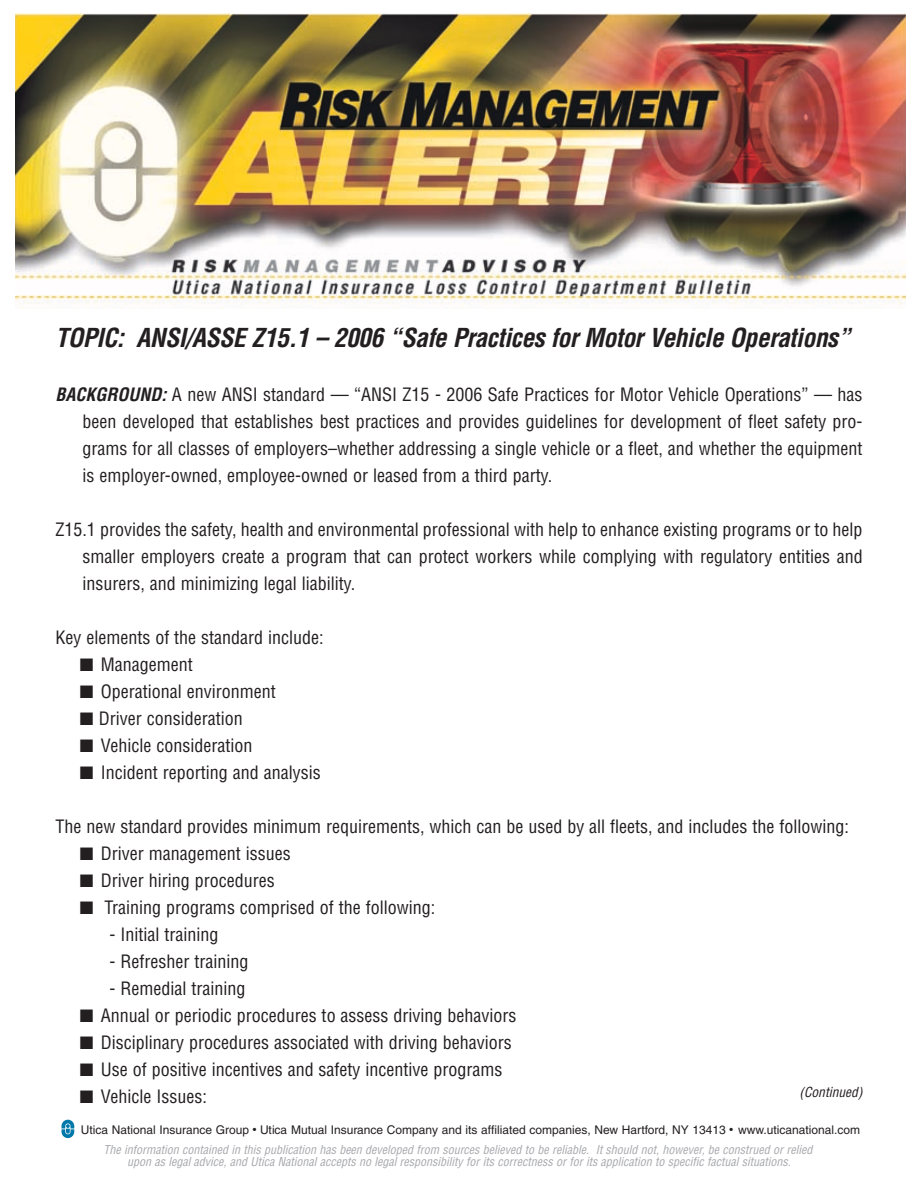
<style>
.page{position:relative;width:918px;height:1188px;background:#fff}
.page>*{position:absolute;margin:0;border:0;box-sizing:border-box;transform-origin:0 0}
.t1{font:italic 700 condensed 25.5px "Helvetica";letter-spacing:-.02em;color:#231f20}
.t2{font:condensed 18px/27px "Helvetica";color:#231f20;text-align:justify}
.t3{font:italic condensed 13.5px "Helvetica";color:#231f20}
.t4{font:italic condensed 12px/12px "Helvetica";color:#a8a9ad;text-align:center}
.t5{font:12px "Helvetica";color:#231f20}
.s1{font-weight:700;font-style:italic}
</style>
<div class="page">
<img style="left:15px;top:14px;width:891px;height:295px">
<svg style="left:62px;top:1120px;width:12px;height:18px"></svg>
<h1 class="t1" style="left:56px;top:324px;width:797px">TOPIC: ANSI/ASSE Z15.1 – 2006 “Safe Practices for Motor Vehicle Operations”</h1>
<p class="t2" style="left:82px;top:382px;width:782px;text-indent:-27px"><span class="s1">BACKGROUND:</span> A new ANSI standard — “ANSI Z15 - 2006 Safe Practices for Motor Vehicle Operations” — has been developed that establishes best practices and provides guidelines for development of fleet safety pro&shy;grams for all classes of employers–whether addressing a single vehicle or a fleet, and whether the equipment is employer-owned, employee-owned or leased from a third party.</p>
<p class="t2" style="left:82px;top:517px;width:782px;text-indent:-27px">Z15.1 provides the safety, health and environmental professional with help to enhance existing programs or to help smaller employers create a program that can protect workers while complying with regulatory entities and insurers, and minimizing legal liability.</p>
<p class="t2" style="left:55px;top:625px;width:270px">Key elements of the standard include:</p>
<p class="t2" style="left:80px;top:652px;width:115px">■ Management</p>
<p class="t2" style="left:80px;top:679px;width:198px">■ Operational environment</p>
<p class="t2" style="left:80px;top:706px;width:165px">■ Driver consideration</p>
<p class="t2" style="left:80px;top:733px;width:174px">■ Vehicle consideration</p>
<p class="t2" style="left:80px;top:760px;width:242px">■ Incident reporting and analysis</p>
<p class="t2" style="left:55px;top:814px;width:795px">The new standard provides minimum requirements, which can be used by all fleets, and includes the following:</p>
<p class="t2" style="left:80px;top:841px;width:213px">■ Driver management issues</p>
<p class="t2" style="left:80px;top:868px;width:197px">■ Driver hiring procedures</p>
<p class="t2" style="left:80px;top:895px;width:357px">■ Training programs comprised of the following:</p>
<p class="t2" style="left:109px;top:922px;width:110px">- Initial training</p>
<p class="t2" style="left:109px;top:949px;width:140px">- Refresher training</p>
<p class="t2" style="left:109px;top:976px;width:137px">- Remedial training</p>
<p class="t2" style="left:80px;top:1003px;width:438px">■ Annual or periodic procedures to assess driving behaviors</p>
<p class="t2" style="left:80px;top:1030px;width:434px">■ Disciplinary procedures associated with driving behaviors</p>
<p class="t2" style="left:80px;top:1057px;width:424px">■ Use of positive incentives and safety incentive programs</p>
<p class="t2" style="left:80px;top:1084px;width:129px">■ Vehicle Issues:</p>
<p class="t3" style="left:800px;top:1085px;width:64px">(Continued)</p>
<p class="t5" style="left:81px;top:1126px;width:781px">Utica National Insurance Group ● Utica Mutual Insurance Company and its affiliated companies, New Hartford, NY 13413 ● www.uticanational.com</p>
<p class="t4" style="left:104px;top:1143px;width:710px">The information contained in this publication has been developed from sources believed to be reliable. It should not, however, be construed or relied upon as legal advice, and Utica National accepts no legal responsibility for its correctness or for its application to specific factual situations.</p>
</div>
